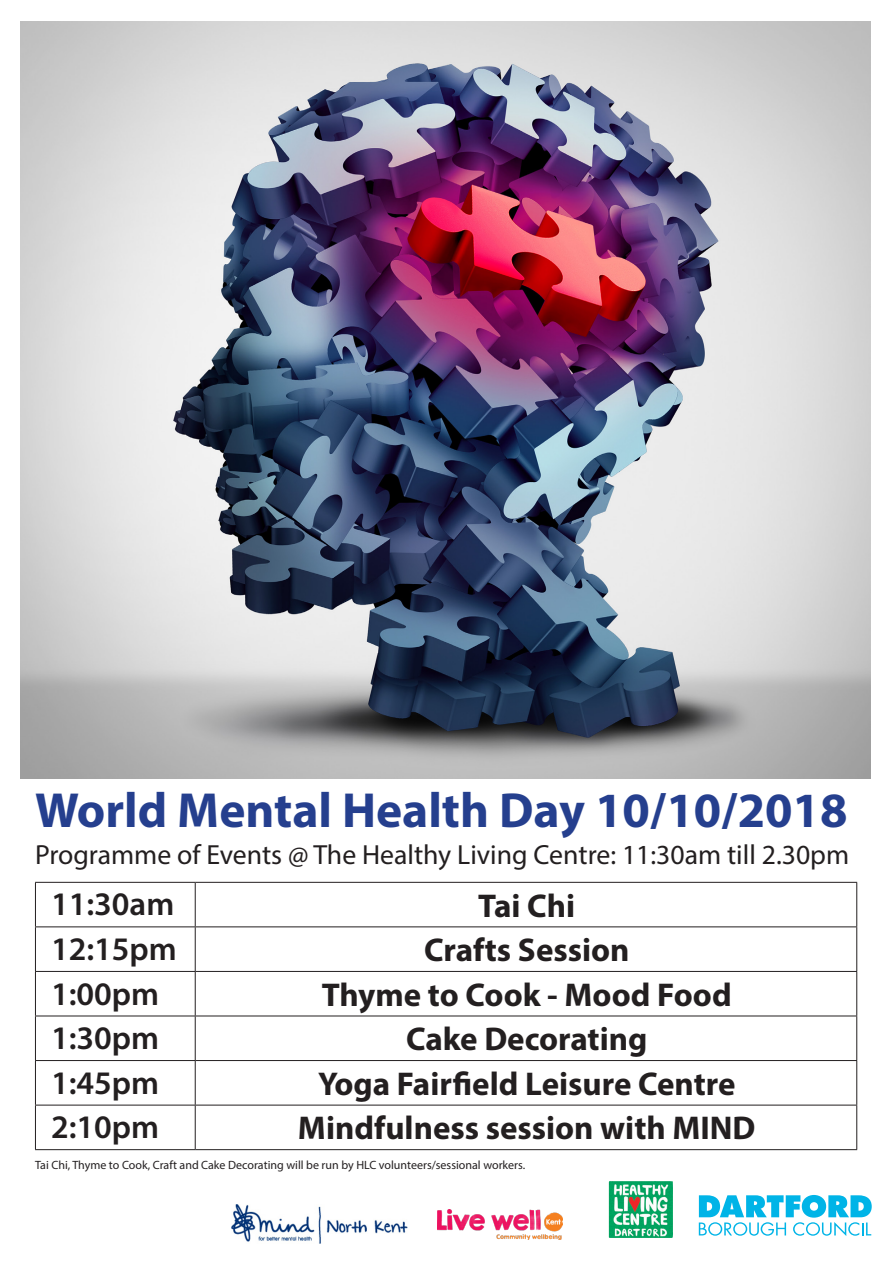
<style>
.page{position:relative;width:893px;height:1263px;background:#fff}
.page>*{position:absolute;margin:0;border:0;box-sizing:border-box;transform-origin:0 0}
.t1{font:700 49.5px "Myriad Pro";color:#253f8e}
.t2{font:700 33px "Myriad Pro";color:#231f20}
.t3{font:600 33px "Myriad Pro";color:#231f20}
.t4{font:27.75px "Myriad Pro";color:#231f20}
.t5{font:12px "Myriad Pro";color:#231f20}
</style>
<div class="page">
<img style="left:20px;top:21px;width:851px;height:757px">
<img style="left:609px;top:1181px;width:64px;height:57px">
<svg style="left:699px;top:1195px;width:173px;height:41px"></svg>
<img style="left:438px;top:1209px;width:125px;height:30px">
<img style="left:231px;top:1205px;width:176px;height:39px">
<hr style="left:35px;top:882px;width:160px;height:1px;background:#231f20">
<hr style="left:35px;top:883px;width:1px;height:43px;background:#231f20">
<hr style="left:195px;top:882px;width:662px;height:1px;background:#231f20">
<hr style="left:195px;top:883px;width:1px;height:43px;background:#231f20">
<hr style="left:856px;top:883px;width:1px;height:43px;background:#231f20">
<hr style="left:35px;top:926px;width:160px;height:1px;background:#231f20">
<hr style="left:35px;top:927px;width:1px;height:44px;background:#231f20">
<hr style="left:195px;top:926px;width:662px;height:1px;background:#231f20">
<hr style="left:195px;top:927px;width:1px;height:44px;background:#231f20">
<hr style="left:856px;top:927px;width:1px;height:44px;background:#231f20">
<hr style="left:35px;top:971px;width:160px;height:1px;background:#231f20">
<hr style="left:35px;top:972px;width:1px;height:43px;background:#231f20">
<hr style="left:195px;top:971px;width:662px;height:1px;background:#231f20">
<hr style="left:195px;top:972px;width:1px;height:43px;background:#231f20">
<hr style="left:856px;top:972px;width:1px;height:43px;background:#231f20">
<hr style="left:35px;top:1015px;width:160px;height:1px;background:#231f20">
<hr style="left:35px;top:1016px;width:1px;height:44px;background:#231f20">
<hr style="left:195px;top:1015px;width:662px;height:1px;background:#231f20">
<hr style="left:195px;top:1016px;width:1px;height:44px;background:#231f20">
<hr style="left:856px;top:1016px;width:1px;height:44px;background:#231f20">
<hr style="left:35px;top:1060px;width:160px;height:1px;background:#231f20">
<hr style="left:35px;top:1061px;width:1px;height:44px;background:#231f20">
<hr style="left:195px;top:1060px;width:662px;height:1px;background:#231f20">
<hr style="left:195px;top:1061px;width:1px;height:44px;background:#231f20">
<hr style="left:856px;top:1061px;width:1px;height:44px;background:#231f20">
<hr style="left:35px;top:1105px;width:160px;height:1px;background:#231f20">
<hr style="left:35px;top:1105px;width:1px;height:44px;background:#231f20">
<hr style="left:195px;top:1105px;width:662px;height:1px;background:#231f20">
<hr style="left:195px;top:1105px;width:1px;height:44px;background:#231f20">
<hr style="left:856px;top:1105px;width:1px;height:44px;background:#231f20">
<hr style="left:35px;top:1149px;width:160px;height:1px;background:#231f20">
<hr style="left:195px;top:1149px;width:662px;height:1px;background:#231f20">
<p class="t1" style="left:35px;top:777px;width:814px">World Mental Health Day 10/10/2018</p>
<p class="t4" style="left:35px;top:838px;width:816px">Programme of Events @ The Healthy Living Centre: 11:30am till 2.30pm</p>
<p class="t2" style="left:478px;top:884px;width:98px">Tai Chi</p>
<p class="t2" style="left:424px;top:928px;width:207px">Crafts Session</p>
<p class="t2" style="left:322px;top:973px;width:411px">Thyme to Cook - Mood Food</p>
<p class="t2" style="left:406px;top:1018px;width:243px">Cake Decorating</p>
<p class="t2" style="left:318px;top:1062px;width:419px">Yoga Fairfield Leisure Centre</p>
<p class="t2" style="left:298px;top:1107px;width:459px">Mindfulness session with MIND</p>
<p class="t5" style="left:35px;top:1157px;width:492px">Tai Chi, Thyme to Cook, Craft and Cake Decorating will be run by HLC volunteers/sessional workers.</p>
<p class="t3" style="left:51px;top:883px;width:125px">11:30am</p>
<p class="t3" style="left:51px;top:928px;width:127px">12:15pm</p>
<p class="t3" style="left:51px;top:972px;width:110px">1:00pm</p>
<p class="t3" style="left:51px;top:1017px;width:110px">1:30pm</p>
<p class="t3" style="left:51px;top:1061px;width:110px">1:45pm</p>
<p class="t3" style="left:51px;top:1106px;width:110px">2:10pm</p>
</div>
